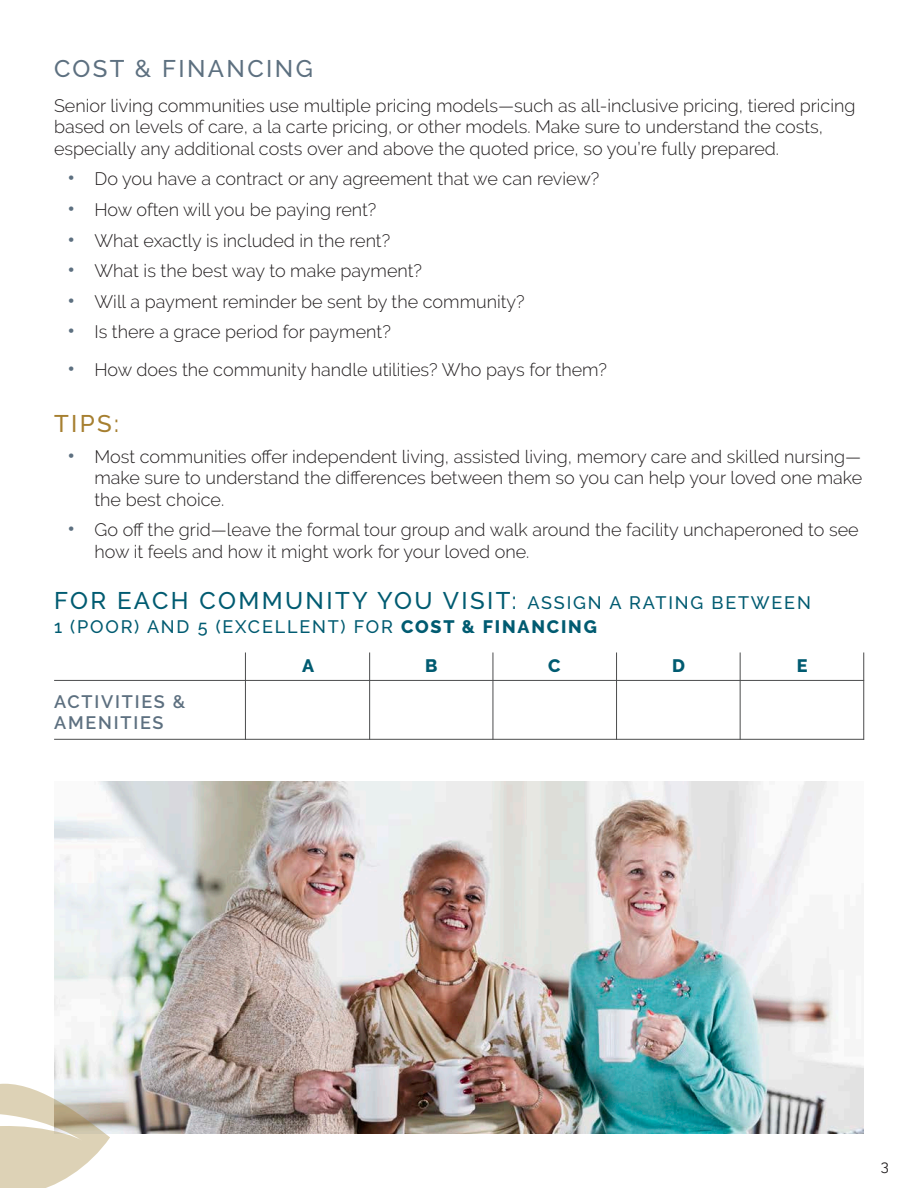
<style>
.page{position:relative;width:918px;height:1188px;background:#fff}
.page>*{position:absolute;margin:0;border:0;box-sizing:border-box;transform-origin:0 0}
.t1{font:500 24px "Raleway";letter-spacing:.1em;color:#005b71}
.t2{font:500 24px "Raleway";letter-spacing:.1em;color:#5d7080}
.t3{font:500 24px "Raleway";color:#a67f30}
.Paragraph_Body{font:300 18px/21.6px "Raleway";color:#231f20}
.t4{font:500 18px "Raleway";letter-spacing:.1em;color:#005b71}
.t5{font:600 18px/21px "Raleway";letter-spacing:.1em;color:#5d7080}
.t6{font:800 18px "Raleway";color:#005b71}
.t7{font:15px "Raleway";color:#231f20}
.s1{font-weight:700;font-size:21px;color:#5d7080}
.s2{font-size:18px}
.s3{font-weight:800}
</style>
<div class="page">
<img style="left:54px;top:782px;width:810px;height:352px">
<hr style="left:369px;top:653px;width:1px;height:87px;background:#4b4c4d">
<hr style="left:493px;top:652px;width:1px;height:88px;background:#4b4c4d">
<hr style="left:616px;top:652px;width:1px;height:88px;background:#4b4c4d">
<hr style="left:740px;top:652px;width:1px;height:88px;background:#4b4c4d">
<hr style="left:863px;top:652px;width:1px;height:88px;background:#4b4c4d">
<hr style="left:245px;top:653px;width:1px;height:87px;background:#4b4c4d">
<hr style="left:54px;top:680px;width:810px;height:1px;background:#4b4c4d">
<hr style="left:54px;top:739px;width:810px;height:1px;background:#4b4c4d">
<svg style="left:0;top:886px;width:202px;height:302px"></svg>
<p class="t2" style="left:54px;top:54px;width:260px">COST &amp; FINANCING</p>
<p class="Paragraph_Body" style="left:54px;top:94px;width:803px">Senior living communities use multiple pricing models—such as all-inclusive pricing, tiered pricing based on levels of care, a la carte pricing, or other models. Make sure to understand the costs, especially any additional costs over and above the quoted price, so you’re fully prepared.</p>
<p class="Paragraph_Body" style="left:68px;top:168px;width:533px"><span class="s1">•</span> Do you have a contract or any agreement that we can review?</p>
<p class="Paragraph_Body" style="left:68px;top:199px;width:310px"><span class="s1">•</span> How often will you be paying rent?</p>
<p class="Paragraph_Body" style="left:68px;top:229px;width:324px"><span class="s1">•</span> What exactly is included in the rent?</p>
<p class="Paragraph_Body" style="left:68px;top:260px;width:356px"><span class="s1">•</span> What is the best way to make payment?</p>
<p class="Paragraph_Body" style="left:68px;top:291px;width:459px"><span class="s1">•</span> Will a payment reminder be sent by the community?</p>
<p class="Paragraph_Body" style="left:68px;top:321px;width:325px"><span class="s1">•</span> Is there a grace period for payment?</p>
<p class="Paragraph_Body" style="left:68px;top:359px;width:541px"><span class="s1">•</span> How does the community handle utilities? Who pays for them?</p>
<p class="t3" style="left:54px;top:410px;width:66px">TIPS:</p>
<p class="Paragraph_Body" style="left:94px;top:445px;width:769px;text-align:justify;text-indent:-27px"><span class="s1">•</span> Most communities offer independent living, assisted living, memory care and skilled nursing— make sure to understand the differences between them so you can help your loved one make the best choice.</p>
<p class="Paragraph_Body" style="left:94px;top:519px;width:766px;text-indent:-27px"><span class="s1">•</span> Go off the grid—leave the formal tour group and walk around the facility unchaperoned to see how it feels and how it might work for your loved one.</p>
<p class="t1" style="left:54px;top:587px;width:758px">FOR EACH COMMUNITY YOU VISIT: <span class="s2">ASSIGN A RATING BETWEEN</span></p>
<p class="t4" style="left:54px;top:616px;width:544px">1 (POOR) AND 5 (EXCELLENT) FOR <span class="s3">COST &amp; FINANCING</span></p>
<p class="t6" style="left:302px;top:656px;width:14px">A</p>
<p class="t6" style="left:425px;top:656px;width:14px">B</p>
<p class="t6" style="left:548px;top:656px;width:14px">C</p>
<p class="t6" style="left:672px;top:656px;width:14px">D</p>
<p class="t6" style="left:797px;top:656px;width:12px">E</p>
<p class="t5" style="left:54px;top:691px;width:133px">ACTIVITIES &amp;<br>AMENITIES</p>
<p class="t7" style="left:881px;top:1157px;width:10px">3</p>
</div>
